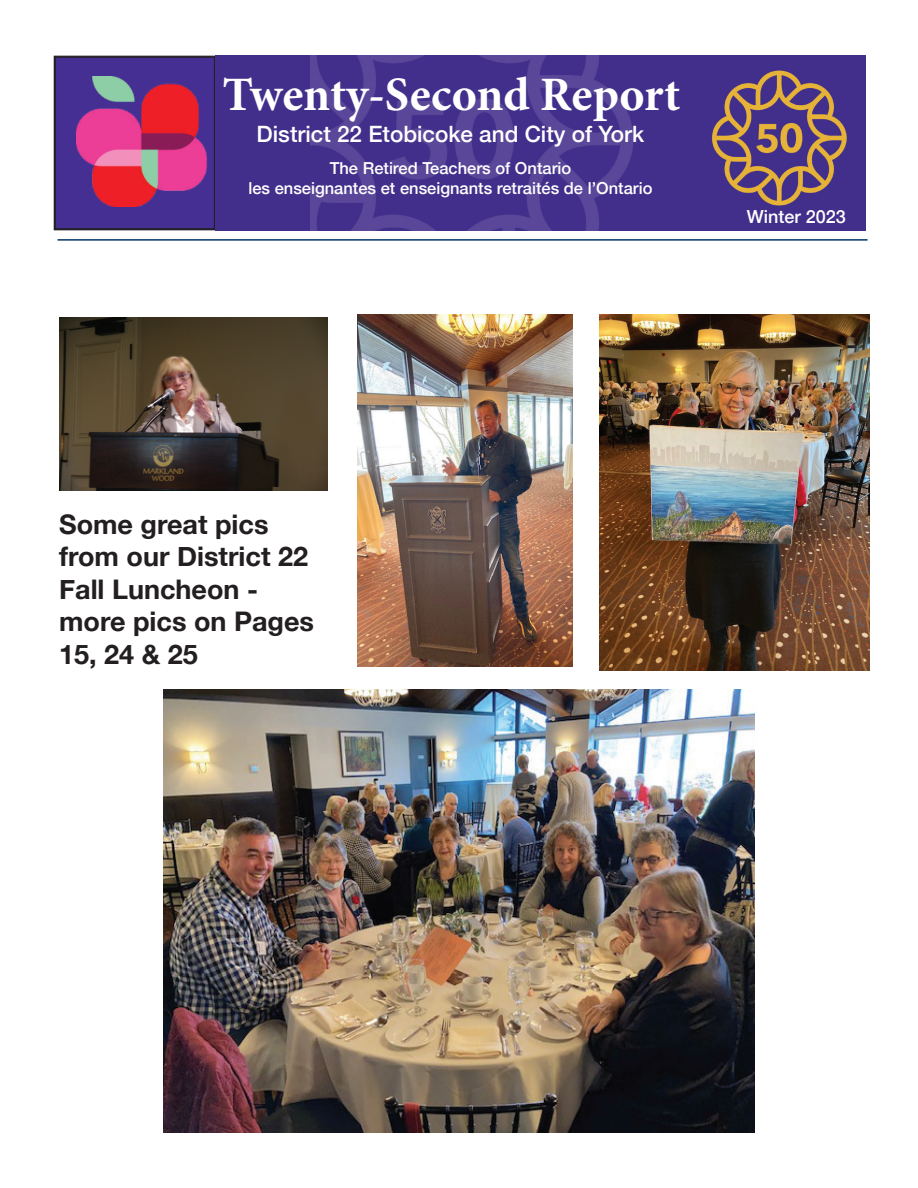
<style>
.page{position:relative;width:918px;height:1188px;background:#fff}
.page>*{position:absolute;margin:0;border:0;box-sizing:border-box;transform-origin:0 0}
.t1{font:700 48px "Minion Pro";letter-spacing:-.005em;color:#fff}
.t2{font:700 27px/32.4px "Helvetica Neue";color:#231f20}
.t3{font:500 22.5px "Helvetica Neue";color:#fff}
.t4{font:500 18px "Helvetica Neue";color:#fff}
.t5{font:500 16.5px/19.8px "Helvetica Neue";color:#fff;text-align:center}
</style>
<div class="page">
<svg style="left:54px;top:56px;width:162px;height:174px;background:#432e8a"></svg>
<div style="left:55px;top:57px;width:160px;height:172px;border:1px solid #231f20"></div>
<img style="left:76px;top:77px;width:132px;height:130px">
<hr style="left:58px;top:239px;width:810px;height:2px;background:#003667">
<img style="left:59px;top:317px;width:269px;height:174px">
<img style="left:599px;top:314px;width:270px;height:356px">
<img style="left:357px;top:315px;width:215px;height:352px">
<img style="left:163px;top:689px;width:591px;height:443px">
<img style="left:308px;top:56px;width:558px;height:175px">
<div style="left:216px;top:56px;width:94px;height:174px;background:#422f8b"></div>
<h1 class="t1" style="left:222px;top:61px;width:460px">Twenty-Second Report</h1>
<h3 class="t3" style="left:257px;top:116px;width:389px">District 22 Etobicoke and City of York</h3>
<p class="t5" style="left:248px;top:157px;width:406px">The Retired Teachers of Ontario<br>les enseignantes et enseignants retraités de l’Ontario</p>
<p class="t4" style="left:747px;top:202px;width:101px">Winter 2023</p>
<h2 class="t2" style="left:59px;top:509px;width:256px">Some great pics from our District 22<br>Fall Luncheon - more pics on Pages<br>15, 24 &amp; 25</h2>
</div>
